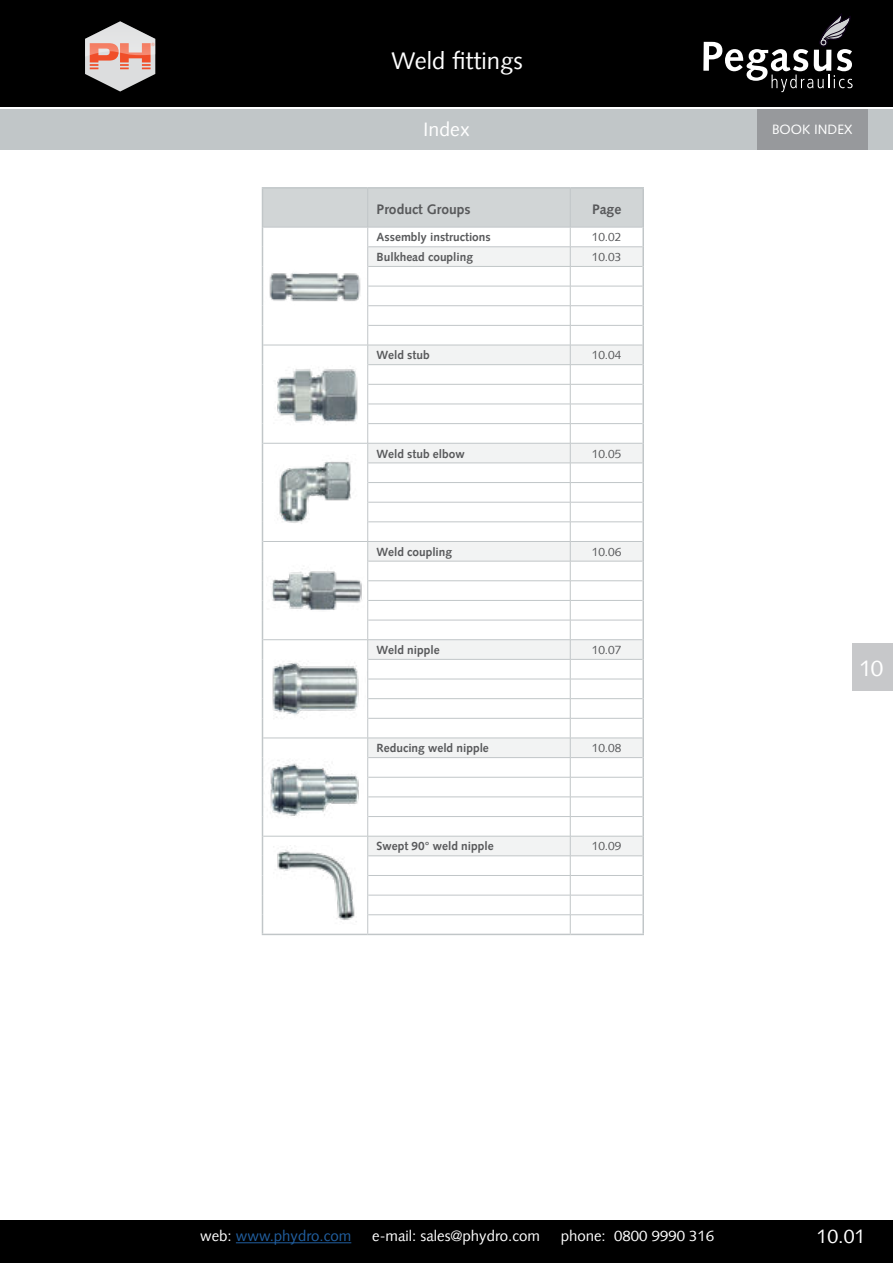
<style>
.page{position:relative;width:893px;height:1263px;background:#fff}
.page>*{position:absolute;margin:0;border:0;box-sizing:border-box;transform-origin:0 0}
.t1{font:24px "Syntax LT";color:#fff}
.t2{font:22.5px "Syntax LT";color:#fff}
.t3{font:19.5px "Syntax LT";color:#fff}
.t4{font:15px "Syntax LT";color:#fff}
.t5{font:15px "Syntax LT";color:#215e9e}
.t6{font:700 13.8px "Syntax LT";color:#58595b}
.t7{font:13.5px "Syntax LT Std";color:#fff}
.t8{font:700 11.85px "Syntax LT";color:#58595b}
.t9{font:11.85px "Syntax LT";color:#58595b}
.s1{color:#fff}
</style>
<div class="page">
<div style="left:853px;top:643px;width:40px;height:48px;background:#c7c8ca"></div>
<div style="left:0;top:0;width:893px;height:106px;background:#000"></div>
<div style="left:0;top:1220px;width:893px;height:43px;background:#000"></div>
<svg style="left:85px;top:21px;width:70px;height:71px"></svg>
<hr style="left:262px;top:187px;width:106px;height:2px;background:#c1c6c8">
<hr style="left:368px;top:187px;width:202px;height:2px;background:#c1c6c8">
<hr style="left:570px;top:187px;width:74px;height:2px;background:#c1c6c8">
<hr style="left:262px;top:934px;width:106px;height:1px;background:#c1c6c8">
<hr style="left:368px;top:934px;width:202px;height:1px;background:#c1c6c8">
<hr style="left:570px;top:934px;width:74px;height:1px;background:#c1c6c8">
<svg style="left:262px;top:188px;width:382px;height:746px"></svg>
<hr style="left:263px;top:227px;width:105px;height:1px;background:#c1c6c8">
<hr style="left:368px;top:227px;width:202px;height:1px;background:#c1c6c8">
<hr style="left:570px;top:227px;width:72px;height:1px;background:#c1c6c8">
<hr style="left:368px;top:247px;width:202px;height:1px;background:#c1c6c8">
<hr style="left:570px;top:247px;width:72px;height:1px;background:#c1c6c8">
<hr style="left:368px;top:266px;width:202px;height:1px;background:#c1c6c8">
<hr style="left:570px;top:266px;width:72px;height:1px;background:#c1c6c8">
<hr style="left:368px;top:286px;width:202px;height:1px;background:#c1c6c8">
<hr style="left:570px;top:286px;width:72px;height:1px;background:#c1c6c8">
<hr style="left:368px;top:305px;width:202px;height:1px;background:#c1c6c8">
<hr style="left:570px;top:305px;width:72px;height:1px;background:#c1c6c8">
<hr style="left:368px;top:325px;width:202px;height:1px;background:#c1c6c8">
<hr style="left:570px;top:325px;width:72px;height:1px;background:#c1c6c8">
<hr style="left:263px;top:345px;width:105px;height:1px;background:#c1c6c8">
<hr style="left:368px;top:345px;width:202px;height:1px;background:#c1c6c8">
<hr style="left:570px;top:345px;width:72px;height:1px;background:#c1c6c8">
<hr style="left:368px;top:364px;width:202px;height:1px;background:#c1c6c8">
<hr style="left:570px;top:364px;width:72px;height:1px;background:#c1c6c8">
<hr style="left:368px;top:384px;width:202px;height:1px;background:#c1c6c8">
<hr style="left:570px;top:384px;width:72px;height:1px;background:#c1c6c8">
<hr style="left:368px;top:404px;width:202px;height:1px;background:#c1c6c8">
<hr style="left:570px;top:404px;width:72px;height:1px;background:#c1c6c8">
<hr style="left:368px;top:423px;width:202px;height:1px;background:#c1c6c8">
<hr style="left:570px;top:423px;width:72px;height:1px;background:#c1c6c8">
<hr style="left:263px;top:443px;width:105px;height:1px;background:#c1c6c8">
<hr style="left:368px;top:443px;width:202px;height:1px;background:#c1c6c8">
<hr style="left:570px;top:443px;width:72px;height:1px;background:#c1c6c8">
<hr style="left:368px;top:463px;width:202px;height:1px;background:#c1c6c8">
<hr style="left:570px;top:463px;width:72px;height:1px;background:#c1c6c8">
<hr style="left:368px;top:482px;width:202px;height:1px;background:#c1c6c8">
<hr style="left:570px;top:482px;width:72px;height:1px;background:#c1c6c8">
<hr style="left:368px;top:502px;width:202px;height:1px;background:#c1c6c8">
<hr style="left:570px;top:502px;width:72px;height:1px;background:#c1c6c8">
<hr style="left:368px;top:522px;width:202px;height:1px;background:#c1c6c8">
<hr style="left:570px;top:522px;width:72px;height:1px;background:#c1c6c8">
<hr style="left:263px;top:541px;width:105px;height:1px;background:#c1c6c8">
<hr style="left:368px;top:541px;width:202px;height:1px;background:#c1c6c8">
<hr style="left:570px;top:541px;width:72px;height:1px;background:#c1c6c8">
<hr style="left:368px;top:561px;width:202px;height:1px;background:#c1c6c8">
<hr style="left:570px;top:561px;width:72px;height:1px;background:#c1c6c8">
<hr style="left:368px;top:580px;width:202px;height:1px;background:#c1c6c8">
<hr style="left:570px;top:580px;width:72px;height:1px;background:#c1c6c8">
<hr style="left:368px;top:600px;width:202px;height:1px;background:#c1c6c8">
<hr style="left:570px;top:600px;width:72px;height:1px;background:#c1c6c8">
<hr style="left:368px;top:620px;width:202px;height:1px;background:#c1c6c8">
<hr style="left:570px;top:620px;width:72px;height:1px;background:#c1c6c8">
<hr style="left:263px;top:639px;width:105px;height:1px;background:#c1c6c8">
<hr style="left:368px;top:639px;width:202px;height:1px;background:#c1c6c8">
<hr style="left:570px;top:639px;width:72px;height:1px;background:#c1c6c8">
<hr style="left:368px;top:659px;width:202px;height:1px;background:#c1c6c8">
<hr style="left:570px;top:659px;width:72px;height:1px;background:#c1c6c8">
<hr style="left:368px;top:679px;width:202px;height:1px;background:#c1c6c8">
<hr style="left:570px;top:679px;width:72px;height:1px;background:#c1c6c8">
<hr style="left:368px;top:698px;width:202px;height:1px;background:#c1c6c8">
<hr style="left:570px;top:698px;width:72px;height:1px;background:#c1c6c8">
<hr style="left:368px;top:718px;width:202px;height:1px;background:#c1c6c8">
<hr style="left:570px;top:718px;width:72px;height:1px;background:#c1c6c8">
<hr style="left:263px;top:738px;width:105px;height:1px;background:#c1c6c8">
<hr style="left:368px;top:738px;width:202px;height:1px;background:#c1c6c8">
<hr style="left:570px;top:738px;width:72px;height:1px;background:#c1c6c8">
<hr style="left:368px;top:757px;width:202px;height:1px;background:#c1c6c8">
<hr style="left:570px;top:757px;width:72px;height:1px;background:#c1c6c8">
<hr style="left:368px;top:777px;width:202px;height:1px;background:#c1c6c8">
<hr style="left:570px;top:777px;width:72px;height:1px;background:#c1c6c8">
<hr style="left:368px;top:797px;width:202px;height:1px;background:#c1c6c8">
<hr style="left:570px;top:797px;width:72px;height:1px;background:#c1c6c8">
<hr style="left:368px;top:816px;width:202px;height:1px;background:#c1c6c8">
<hr style="left:570px;top:816px;width:72px;height:1px;background:#c1c6c8">
<hr style="left:263px;top:836px;width:105px;height:1px;background:#c1c6c8">
<hr style="left:368px;top:836px;width:202px;height:1px;background:#c1c6c8">
<hr style="left:570px;top:836px;width:72px;height:1px;background:#c1c6c8">
<hr style="left:368px;top:855px;width:202px;height:1px;background:#c1c6c8">
<hr style="left:570px;top:855px;width:72px;height:1px;background:#c1c6c8">
<hr style="left:368px;top:875px;width:202px;height:1px;background:#c1c6c8">
<hr style="left:570px;top:875px;width:72px;height:1px;background:#c1c6c8">
<hr style="left:368px;top:895px;width:202px;height:1px;background:#c1c6c8">
<hr style="left:570px;top:895px;width:72px;height:1px;background:#c1c6c8">
<hr style="left:368px;top:914px;width:202px;height:1px;background:#c1c6c8">
<hr style="left:570px;top:914px;width:72px;height:1px;background:#c1c6c8">
<img style="left:263px;top:247px;width:104px;height:79px">
<img style="left:263px;top:355px;width:104px;height:79px">
<img style="left:264px;top:454px;width:102px;height:77px">
<img style="left:266px;top:554px;width:98px;height:73px">
<img style="left:263px;top:649px;width:104px;height:79px">
<img style="left:264px;top:748px;width:103px;height:78px">
<img style="left:263px;top:845px;width:104px;height:79px">
<div style="left:0;top:109px;width:893px;height:41px;background:#c1c6c8"></div>
<hr style="left:236px;top:1242px;width:115px;height:1px;background:#215e9e">
<div style="left:757px;top:109px;width:110px;height:41px;background:#97999c"></div>
<svg style="left:703px;top:13px;width:150px;height:79px"></svg>
<h1 class="t1" style="left:370px;top:47px;width:133px">Weld fittings</h1>
<h1 class="t1" style="left:392px;top:47px;width:133px">Weld fittings</h1>
<h3 class="t3" style="left:423px;top:118px;width:48px">Index</h3>
<p class="t6" style="left:377px;top:204px;width:95px">Product Groups</p>
<p class="t6" style="left:592px;top:204px;width:31px">Page</p>
<p class="t8" style="left:377px;top:233px;width:116px">Assembly instructions</p>
<p class="t9" style="left:592px;top:230px;width:31px">10.02</p>
<p class="t8" style="left:377px;top:252px;width:98px">Bulkhead coupling</p>
<p class="t9" style="left:592px;top:250px;width:31px">10.03</p>
<p class="t8" style="left:377px;top:350px;width:55px">Weld stub</p>
<p class="t9" style="left:592px;top:348px;width:31px">10.04</p>
<p class="t8" style="left:377px;top:449px;width:90px">Weld stub elbow</p>
<p class="t9" style="left:592px;top:446px;width:31px">10.05</p>
<p class="t8" style="left:377px;top:547px;width:77px">Weld coupling</p>
<p class="t9" style="left:592px;top:545px;width:31px">10.06</p>
<p class="t8" style="left:377px;top:645px;width:64px">Weld nipple</p>
<p class="t9" style="left:592px;top:643px;width:31px">10.07</p>
<p class="t8" style="left:377px;top:743px;width:114px">Reducing weld nipple</p>
<p class="t9" style="left:592px;top:741px;width:31px">10.08</p>
<p class="t8" style="left:377px;top:841px;width:119px">Swept 90° weld nipple</p>
<p class="t9" style="left:592px;top:839px;width:31px">10.09</p>
<p class="t7" style="left:772px;top:122px;width:82px">BOOK INDEX</p>
<h2 class="t2" style="left:859px;top:654px;width:26px">10</h2>
<p class="t5" style="left:200px;top:1230px;width:153px"><span class="s1">web:</span> www.phydro.com</p>
<p class="t4" style="left:372px;top:1227px;width:169px">e-mail: sales@phydro.com</p>
<p class="t4" style="left:561px;top:1227px;width:155px">phone: 0800 9990 316</p>
<h3 class="t3" style="left:816px;top:1225px;width:50px">10.01</h3>
</div>
